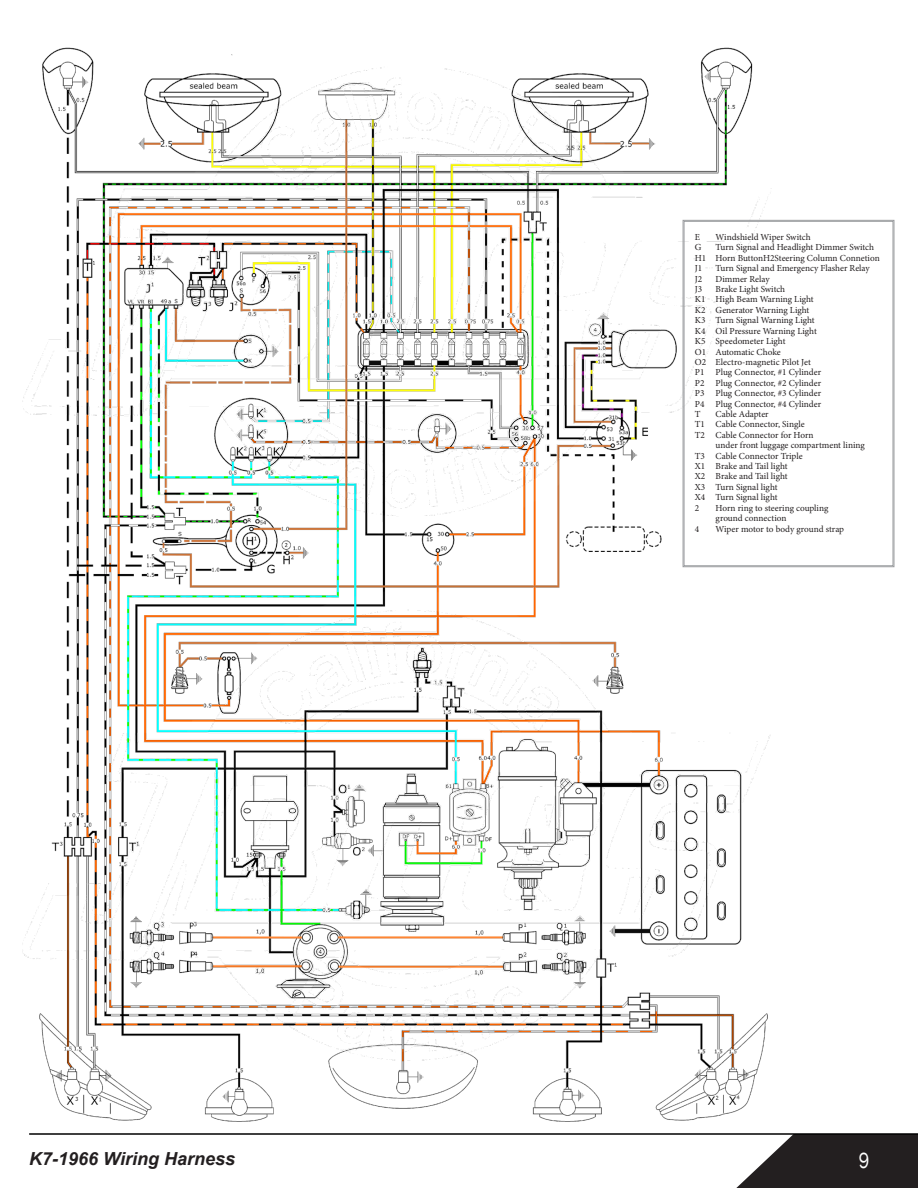
<style>
.page{position:relative;width:918px;height:1188px;background:#fff}
.page>*{position:absolute;margin:0;border:0;box-sizing:border-box;transform-origin:0 0}
.t1{font:22.5px "Franklin Gothic";color:#fff;scale:.8 1}
.t2{font:italic 700 18px "Arial";color:#231f20}
.t3{font:9.3px "Minion Pro";color:#231f20}
</style>
<div class="page">
<svg style="left:736px;top:1135px;width:182px;height:53px"></svg>
<hr style="left:29px;top:1133px;width:889px;height:2px;background:#000">
<img style="left:22px;top:47px;width:751px;height:1075px">
<svg style="left:682px;top:220px;width:213px;height:347px"></svg>
<div style="left:684px;top:221px;width:209px;height:345px;border:1px solid #9b9da0"></div>
<p class="t3" style="left:695px;top:231px;width:7px">E</p>
<p class="t3" style="left:716px;top:231px;width:96px">Windshield Wiper Switch</p>
<p class="t3" style="left:695px;top:241px;width:8px">G</p>
<p class="t3" style="left:716px;top:241px;width:160px">Turn Signal and Headlight Dimmer Switch</p>
<p class="t3" style="left:695px;top:252px;width:186px">H1 Horn ButtonH2Steering Column Connetion</p>
<p class="t3" style="left:695px;top:262px;width:9px">J1</p>
<p class="t3" style="left:716px;top:262px;width:156px">Turn Signal and Emergency Flasher Relay</p>
<p class="t3" style="left:695px;top:272px;width:9px">J2</p>
<p class="t3" style="left:716px;top:272px;width:56px">Dimmer Relay</p>
<p class="t3" style="left:695px;top:283px;width:9px">J3</p>
<p class="t3" style="left:716px;top:283px;width:71px">Brake Light Switch</p>
<p class="t3" style="left:695px;top:293px;width:120px">K1 High Beam Warning Light</p>
<p class="t3" style="left:695px;top:304px;width:116px">K2 Generator Warning Light</p>
<p class="t3" style="left:695px;top:314px;width:121px">K3 Turn Signal Warning Light</p>
<p class="t3" style="left:695px;top:325px;width:124px">K4 Oil Pressure Warning Light</p>
<p class="t3" style="left:695px;top:335px;width:92px">K5 Speedometer Light</p>
<p class="t3" style="left:695px;top:345px;width:88px">O1 Automatic Choke</p>
<p class="t3" style="left:695px;top:356px;width:118px">O2 Electro-magnetic Pilot Jet</p>
<p class="t3" style="left:695px;top:366px;width:128px">P1 Plug Connector, #1 Cylinder</p>
<p class="t3" style="left:695px;top:377px;width:128px">P2 Plug Connector, #2 Cylinder</p>
<p class="t3" style="left:695px;top:387px;width:128px">P3 Plug Connector, #3 Cylinder</p>
<p class="t3" style="left:695px;top:397px;width:128px">P4 Plug Connector, #4 Cylinder</p>
<p class="t3" style="left:695px;top:408px;width:7px">T</p>
<p class="t3" style="left:716px;top:408px;width:55px">Cable Adapter</p>
<p class="t3" style="left:695px;top:418px;width:111px">T1 Cable Connector, Single</p>
<p class="t3" style="left:695px;top:429px;width:120px">T2 Cable Connector for Horn</p>
<p class="t3" style="left:716px;top:439px;width:151px">under front luggage compartment lining</p>
<p class="t3" style="left:695px;top:449px;width:109px">T3 Cable Connector Triple</p>
<p class="t3" style="left:695px;top:460px;width:94px">X1 Brake and Tail light</p>
<p class="t3" style="left:695px;top:470px;width:94px">X2 Brake and Tail light</p>
<p class="t3" style="left:695px;top:481px;width:84px">X3 Turn Signal light</p>
<p class="t3" style="left:695px;top:491px;width:84px">X4 Turn Signal light</p>
<p class="t3" style="left:695px;top:502px;width:6px">2</p>
<p class="t3" style="left:716px;top:502px;width:114px">Horn ring to steering coupling</p>
<p class="t3" style="left:716px;top:512px;width:72px">ground connection</p>
<p class="t3" style="left:695px;top:522px;width:6px">4</p>
<p class="t3" style="left:716px;top:522px;width:130px">Wiper motor to body ground strap</p>
<h2 class="t2" style="left:29px;top:1146px;width:207px">K7-1966 Wiring Harness</h2>
<h1 class="t1" style="left:859px;top:1146px;width:15px">9</h1>
</div>
